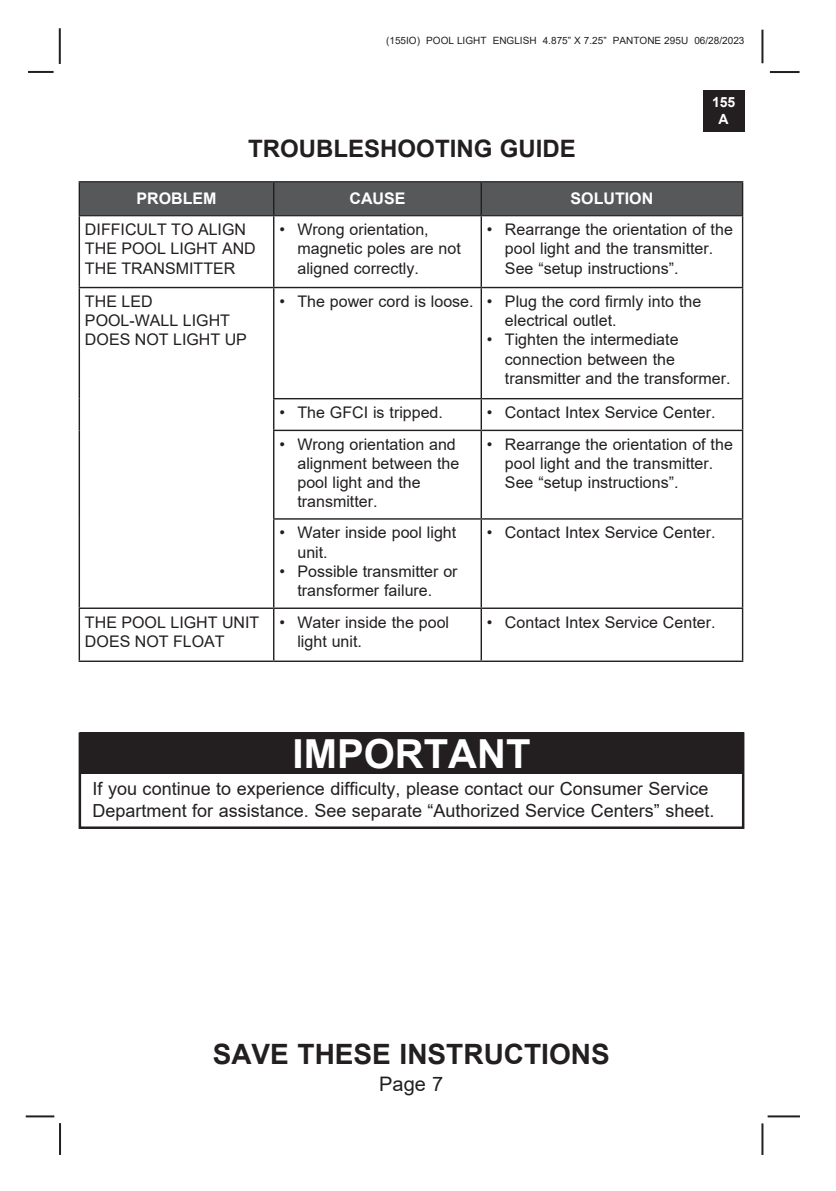
<style>
.page{position:relative;width:836px;height:1191px;background:#fff}
.page>*{position:absolute;margin:0;border:0;box-sizing:border-box;transform-origin:0 0}
.t1{font:700 40px "Arial";color:#fff}
.t2{font:700 28px "Arial";color:#231f20}
.t3{font:700 24px "Arial";color:#231f20}
.t4{font:20px "Arial";color:#231f20}
.t5{font:18px/21.6px "Arial";color:#231f20}
.t6{font:16px "Arial";color:#231f20}
.t7{font:700 16px "Arial";color:#fff}
.t8{font:700 14px/16.8px "Arial";color:#fff;text-align:center}
.t9{font:10px "Arial";color:#231f20}
</style>
<div class="page">
<hr style="left:767px;top:1115px;width:32px;height:2px;background:#231f20">
<hr style="left:769px;top:71px;width:30px;height:2px;background:#231f20">
<hr style="left:761px;top:30px;width:2px;height:33px;background:#231f20">
<hr style="left:761px;top:1123px;width:2px;height:32px;background:#231f20">
<hr style="left:28px;top:71px;width:26px;height:2px;background:#231f20">
<hr style="left:59px;top:28px;width:2px;height:36px;background:#231f20">
<hr style="left:59px;top:1123px;width:2px;height:32px;background:#231f20">
<hr style="left:26px;top:1115px;width:28px;height:2px;background:#231f20">
<div style="left:702px;top:90px;width:42px;height:41px;background:#231f20"></div>
<div style="left:80px;top:182px;width:661px;height:33px;background:#57585a"></div>
<hr style="left:79px;top:216px;width:1px;height:71px;background:#231f20">
<hr style="left:273px;top:216px;width:1px;height:71px;background:#231f20">
<hr style="left:480px;top:216px;width:2px;height:71px;background:#231f20">
<hr style="left:741px;top:216px;width:2px;height:71px;background:#231f20">
<hr style="left:79px;top:287px;width:194px;height:1px;background:#231f20">
<hr style="left:79px;top:288px;width:1px;height:111px;background:#231f20">
<hr style="left:273px;top:287px;width:208px;height:1px;background:#231f20">
<hr style="left:273px;top:288px;width:1px;height:110px;background:#231f20">
<hr style="left:481px;top:287px;width:262px;height:1px;background:#231f20">
<hr style="left:480px;top:288px;width:2px;height:110px;background:#231f20">
<hr style="left:741px;top:288px;width:2px;height:110px;background:#231f20">
<hr style="left:79px;top:399px;width:1px;height:31px;background:#231f20">
<hr style="left:273px;top:398px;width:208px;height:1px;background:#231f20">
<hr style="left:273px;top:399px;width:1px;height:31px;background:#231f20">
<hr style="left:481px;top:398px;width:262px;height:1px;background:#231f20">
<hr style="left:480px;top:399px;width:2px;height:31px;background:#231f20">
<hr style="left:741px;top:399px;width:2px;height:31px;background:#231f20">
<hr style="left:79px;top:430px;width:1px;height:89px;background:#231f20">
<hr style="left:273px;top:430px;width:208px;height:1px;background:#231f20">
<hr style="left:273px;top:431px;width:1px;height:87px;background:#231f20">
<hr style="left:481px;top:430px;width:262px;height:1px;background:#231f20">
<hr style="left:480px;top:431px;width:2px;height:87px;background:#231f20">
<hr style="left:741px;top:431px;width:2px;height:87px;background:#231f20">
<hr style="left:79px;top:519px;width:1px;height:88px;background:#231f20">
<hr style="left:273px;top:518px;width:208px;height:1px;background:#231f20">
<hr style="left:273px;top:519px;width:1px;height:88px;background:#231f20">
<hr style="left:481px;top:518px;width:262px;height:1px;background:#231f20">
<hr style="left:480px;top:519px;width:2px;height:88px;background:#231f20">
<hr style="left:741px;top:519px;width:2px;height:88px;background:#231f20">
<hr style="left:79px;top:607px;width:194px;height:2px;background:#231f20">
<hr style="left:79px;top:609px;width:1px;height:51px;background:#231f20">
<hr style="left:273px;top:607px;width:208px;height:2px;background:#231f20">
<hr style="left:273px;top:609px;width:1px;height:51px;background:#231f20">
<hr style="left:481px;top:607px;width:262px;height:2px;background:#231f20">
<hr style="left:480px;top:609px;width:2px;height:51px;background:#231f20">
<hr style="left:741px;top:609px;width:2px;height:51px;background:#231f20">
<hr style="left:79px;top:660px;width:194px;height:2px;background:#231f20">
<hr style="left:273px;top:660px;width:208px;height:2px;background:#231f20">
<hr style="left:481px;top:660px;width:262px;height:2px;background:#231f20">
<hr style="left:79px;top:182px;width:1px;height:33px;background:#231f20">
<hr style="left:79px;top:181px;width:194px;height:1px;background:#231f20">
<hr style="left:273px;top:181px;width:208px;height:1px;background:#231f20">
<hr style="left:481px;top:181px;width:262px;height:1px;background:#231f20">
<hr style="left:273px;top:182px;width:1px;height:33px;background:#231f20">
<hr style="left:480px;top:182px;width:2px;height:33px;background:#231f20">
<hr style="left:741px;top:182px;width:2px;height:33px;background:#231f20">
<hr style="left:79px;top:215px;width:194px;height:1px;background:#231f20">
<hr style="left:273px;top:215px;width:208px;height:1px;background:#231f20">
<hr style="left:481px;top:215px;width:262px;height:1px;background:#231f20">
<div style="left:80px;top:732px;width:663px;height:41px;background:#231f20"></div>
<div style="left:79px;top:732px;width:665px;height:97px;border:2px solid #231f20"></div>
<p class="t9" style="left:386px;top:34px;width:359px">(155IO) POOL LIGHT ENGLISH 4.875” X 7.25” PANTONE 295U 06/28/2023</p>
<p class="t3" style="left:248px;top:132px;width:329px">TROUBLESHOOTING GUIDE</p>
<p class="t8" style="left:711px;top:94px;width:25px">155<br>A</p>
<p class="t7" style="left:136px;top:187px;width:81px">PROBLEM</p>
<p class="t7" style="left:349px;top:187px;width:57px">CAUSE</p>
<p class="t7" style="left:570px;top:187px;width:84px">SOLUTION</p>
<p class="t6" style="left:85px;top:218px;width:162px">DIFFICULT TO ALIGN</p>
<p class="t6" style="left:85px;top:238px;width:172px">THE POOL LIGHT AND</p>
<p class="t6" style="left:85px;top:257px;width:152px">THE TRANSMITTER</p>
<p class="t6" style="left:487px;top:218px;width:247px">• Rearrange the orientation of the</p>
<p class="t6" style="left:505px;top:238px;width:210px">pool light and the transmitter.</p>
<p class="t6" style="left:505px;top:257px;width:175px">See “setup instructions”.</p>
<p class="t6" style="left:279px;top:218px;width:151px">• Wrong orientation,</p>
<p class="t6" style="left:297px;top:238px;width:165px">magnetic poles are not</p>
<p class="t6" style="left:297px;top:257px;width:123px">aligned correctly.</p>
<p class="t6" style="left:85px;top:290px;width:69px">THE LED</p>
<p class="t6" style="left:85px;top:309px;width:146px">POOL-WALL LIGHT</p>
<p class="t6" style="left:85px;top:329px;width:163px">DOES NOT LIGHT UP</p>
<p class="t6" style="left:85px;top:611px;width:176px">THE POOL LIGHT UNIT</p>
<p class="t6" style="left:85px;top:630px;width:141px">DOES NOT FLOAT</p>
<p class="t6" style="left:279px;top:290px;width:196px">• The power cord is loose.</p>
<p class="t6" style="left:487px;top:290px;width:216px">• Plug the cord firmly into the</p>
<p class="t6" style="left:505px;top:309px;width:113px">electrical outlet.</p>
<p class="t6" style="left:487px;top:329px;width:193px">• Tighten the intermediate</p>
<p class="t6" style="left:505px;top:348px;width:171px">connection between the</p>
<p class="t6" style="left:505px;top:367px;width:227px">transmitter and the transformer.</p>
<p class="t6" style="left:279px;top:401px;width:165px">• The GFCI is tripped.</p>
<p class="t6" style="left:487px;top:401px;width:230px">• Contact Intex Service Center.</p>
<p class="t6" style="left:279px;top:433px;width:178px">• Wrong orientation and</p>
<p class="t6" style="left:297px;top:452px;width:163px">alignment between the</p>
<p class="t6" style="left:297px;top:471px;width:125px">pool light and the</p>
<p class="t6" style="left:297px;top:491px;width:82px">transmitter.</p>
<p class="t6" style="left:487px;top:433px;width:247px">• Rearrange the orientation of the</p>
<p class="t6" style="left:505px;top:452px;width:210px">pool light and the transmitter.</p>
<p class="t6" style="left:505px;top:471px;width:175px">See “setup instructions”.</p>
<p class="t6" style="left:279px;top:521px;width:178px">• Water inside pool light</p>
<p class="t6" style="left:297px;top:541px;width:32px">unit.</p>
<p class="t6" style="left:279px;top:560px;width:180px">• Possible transmitter or</p>
<p class="t6" style="left:297px;top:579px;width:136px">transformer failure.</p>
<p class="t6" style="left:279px;top:611px;width:171px">• Water inside the pool</p>
<p class="t6" style="left:297px;top:630px;width:66px">light unit.</p>
<p class="t6" style="left:487px;top:521px;width:230px">• Contact Intex Service Center.</p>
<p class="t6" style="left:487px;top:611px;width:230px">• Contact Intex Service Center.</p>
<p class="t1" style="left:292px;top:725px;width:239px">IMPORTANT</p>
<p class="t5" style="left:92px;top:778px;width:623px">If you continue to experience difficulty, please contact our Consumer Service<br>Department for assistance. See separate “Authorized Service Centers” sheet.</p>
<h2 class="t2" style="left:212px;top:1034px;width:398px">SAVE THESE INSTRUCTIONS</h2>
<p class="t4" style="left:379px;top:1070px;width:65px">Page 7</p>
</div>
